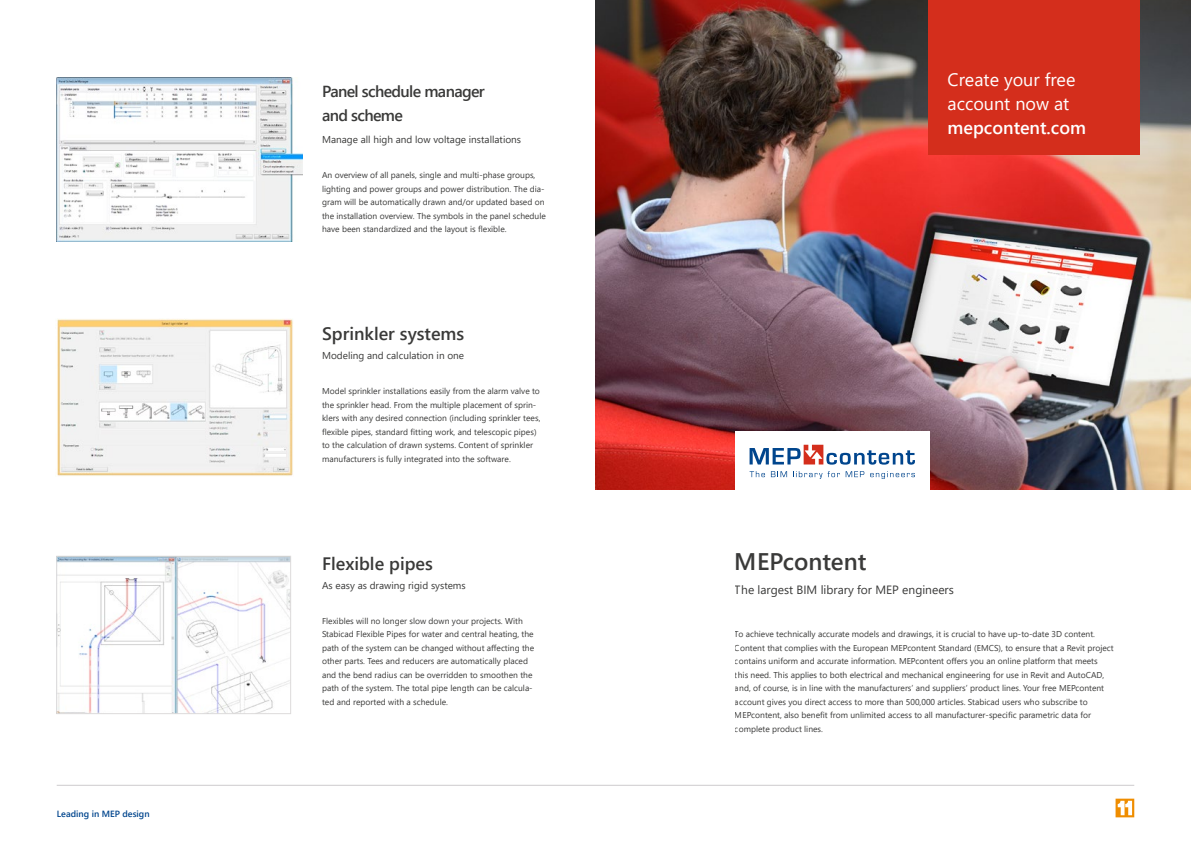
<style>
.page{position:relative;width:1191px;height:842px;background:#fff}
.page>*{position:absolute;margin:0;border:0;box-sizing:border-box;transform-origin:0 0}
.t1{font:600 24px "Segoe UI";color:#3a3a39}
.t2{font:600 18px "Segoe UI";color:#3a3a39}
.t3{font:18px/24px "Segoe UI";color:#fff}
.t4{font:600 18px "Segoe UI";color:#fff}
.t5{font:600 16px/24px "Segoe UI";letter-spacing:-.04em;color:#3a3a39}
.t6{font:12px "Segoe UI";color:#3a3a39}
.t7{font:10px "Segoe UI";color:#3a3a39}
.t8{font:600 9px "Segoe UI";color:#00458d}
.t9{font:8.5px/13.5px "Segoe UI";color:#3a3a39}
</style>
<div class="page">
<hr style="left:57px;top:785px;width:1077px;height:1px;background:#cdcbcd">
<svg style="left:1115px;top:799px;width:19px;height:18px"></svg>
<img style="left:595px;top:0;width:596px;height:489px">
<div style="left:928px;top:0;width:211px;height:154px;background:#d42e1c"></div>
<div style="left:735px;top:431px;width:194px;height:61px;background:#fff"></div>
<svg style="left:749px;top:445px;width:166px;height:20px"></svg>
<svg style="left:749px;top:471px;width:16px;height:6px"></svg>
<svg style="left:771px;top:471px;width:16px;height:6px"></svg>
<svg style="left:793px;top:471px;width:71px;height:8px"></svg>
<svg style="left:870px;top:471px;width:45px;height:8px"></svg>
<img style="left:57px;top:77px;width:245px;height:164px">
<img style="left:59px;top:558px;width:230px;height:154px">
<div style="left:57px;top:556px;width:234px;height:158px;border:1px solid #dddbdb"></div>
<img style="left:57px;top:319px;width:236px;height:157px">
<p class="t8" style="left:57px;top:805px;width:94px">Leading in MEP design</p>
<h3 class="t5" style="left:322px;top:78px;width:164px">Panel schedule manager and scheme</h3>
<p class="t7" style="left:322px;top:130px;width:201px">Manage all high and low voltage installations</p>
<p class="t9" style="left:322px;top:168px;width:225px">An overview of all panels, single and multi-phase groups, lighting and power groups and power distribution. The dia&shy;gram will be automatically drawn and/or updated based on the installation overview. The symbols in the panel schedule have been standardized and the layout is flexible.</p>
<h2 class="t2" style="left:322px;top:317px;width:144px">Sprinkler systems</h2>
<p class="t7" style="left:322px;top:346px;width:144px">Modeling and calculation in one</p>
<p class="t9" style="left:322px;top:384px;width:220px">Model sprinkler installations easily from the alarm valve to the sprinkler head. From the multiple placement of sprin&shy;klers with any desired connection (including sprinkler tees, flexible pipes, standard fitting work, and telescopic pipes) to the calculation of drawn systems. Content of sprinkler manufacturers is fully integrated into the software.</p>
<h2 class="t2" style="left:322px;top:546px;width:112px">Flexible pipes</h2>
<p class="t7" style="left:322px;top:576px;width:145px">As easy as drawing rigid systems</p>
<p class="t9" style="left:322px;top:613px;width:214px">Flexibles will no longer slow down your projects. With Stabicad Flexible Pipes for water and central heating, the path of the system can be changed without affecting the other parts. Tees and reducers are automatically placed and the bend radius can be overridden to smoothen the path of the system. The total pipe length can be calcula&shy;ted and reported with a schedule.</p>
<h2 class="t3" style="left:947px;top:66px;width:129px">Create your free account now at</h2>
<h2 class="t4" style="left:947px;top:110px;width:140px">mepcontent.com</h2>
<h1 class="t1" style="left:735px;top:539px;width:133px">MEPcontent</h1>
<h3 class="t6" style="left:735px;top:578px;width:220px">The largest BIM library for MEP engineers</h3>
<p class="t9" style="left:735px;top:627px;width:380px">To achieve technically accurate models and drawings, it is crucial to have up-to-date 3D content.<br>Content that complies with the European MEPcontent Standard (EMCS), to ensure that a Revit project contains uniform and accurate information. MEPcontent offers you an online platform that meets<br>this need. This applies to both electrical and mechanical engineering for use in Revit and AutoCAD, and, of course, is in line with the manufacturers’ and suppliers’ product lines. Your free MEPcontent account gives you direct access to more than 500,000 articles. Stabicad users who subscribe to MEPcontent, also benefit from unlimited access to all manufacturer-specific parametric data for complete product lines.</p>
</div>
